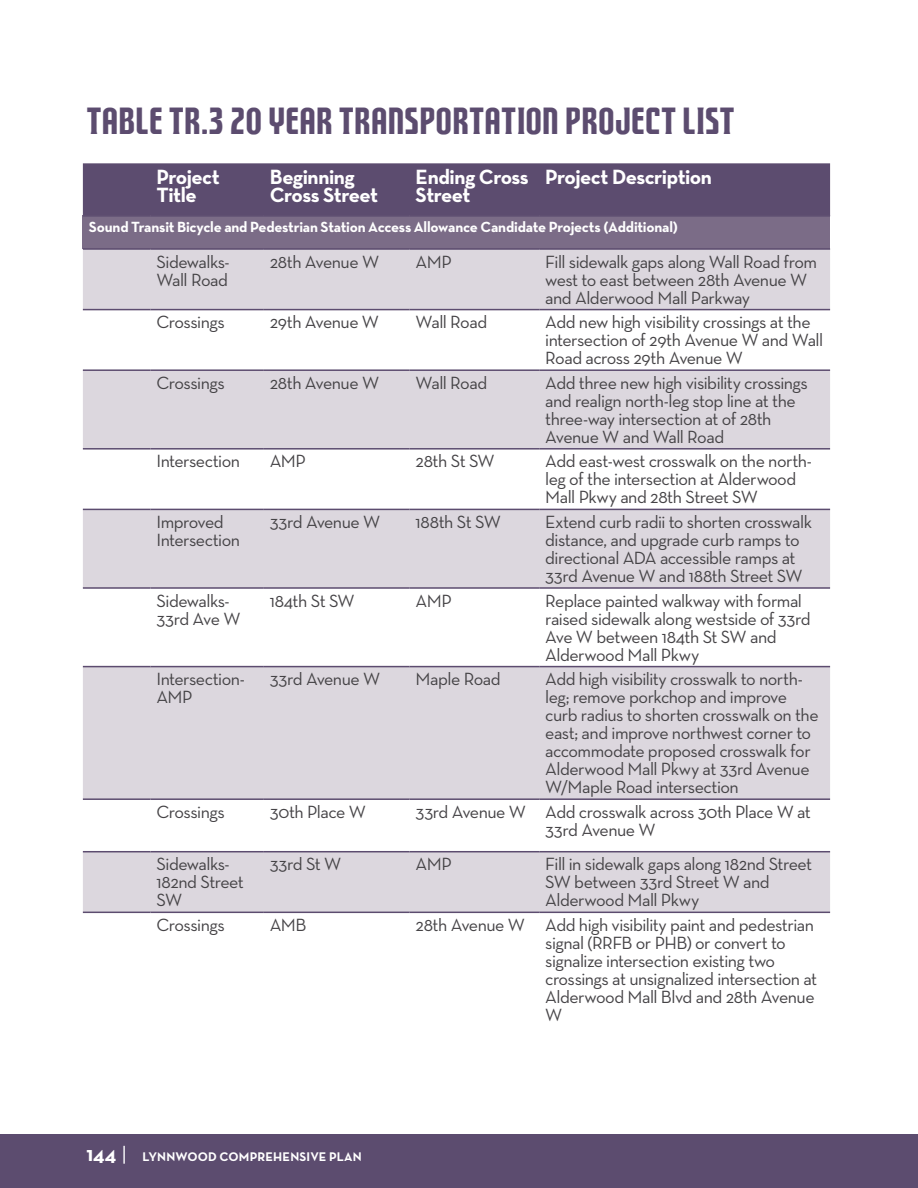
<style>
.page{position:relative;width:918px;height:1188px;background:#fff}
.page>*{position:absolute;margin:0;border:0;box-sizing:border-box;transform-origin:0 0}
.Heading_2{font:36px "FTYSTRATEGYCIDENCV";letter-spacing:-.01em;color:#5c4c6f}
.Body_Text{font:700 21px/18px "Neutra Text";letter-spacing:-.025em;color:#fff}
.Body_Text-2{font:18px/18px "Neutra Text";letter-spacing:-.03em;color:#454346}
.Body_Text-3{font:700 15px "Neutra Text";letter-spacing:-.015em;color:#fff}
.t1{font:700 12.75px "Neutra Text";letter-spacing:.01em;color:#fff}
.s1{font-size:21px}
.s2{font-weight:400;font-size:21px}
</style>
<div class="page">
<div style="left:0;top:1134px;width:918px;height:54px;background:#5c4c6f"></div>
<div style="left:83px;top:163px;width:747px;height:52px;background:#5c4c6f"></div>
<div style="left:83px;top:216px;width:747px;height:33px;background:#7b6c87"></div>
<svg style="left:83px;top:250px;width:747px;height:662px;fill:#dcd7de"></svg>
<hr style="left:83px;top:215px;width:67px;height:2px;background:#5c4c6f">
<hr style="left:150px;top:215px;width:114px;height:2px;background:#5c4c6f">
<hr style="left:264px;top:215px;width:146px;height:2px;background:#5c4c6f">
<hr style="left:410px;top:215px;width:129px;height:2px;background:#5c4c6f">
<hr style="left:539px;top:215px;width:291px;height:2px;background:#5c4c6f">
<hr style="left:83px;top:248px;width:67px;height:2px;background:#5c4c6f">
<hr style="left:150px;top:248px;width:114px;height:2px;background:#5c4c6f">
<hr style="left:264px;top:248px;width:146px;height:2px;background:#5c4c6f">
<hr style="left:410px;top:248px;width:129px;height:2px;background:#5c4c6f">
<hr style="left:539px;top:248px;width:291px;height:2px;background:#5c4c6f">
<hr style="left:83px;top:309px;width:67px;height:1px;background:#5c4c6f">
<hr style="left:150px;top:309px;width:114px;height:1px;background:#5c4c6f">
<hr style="left:264px;top:309px;width:146px;height:1px;background:#5c4c6f">
<hr style="left:410px;top:309px;width:129px;height:1px;background:#5c4c6f">
<hr style="left:539px;top:309px;width:291px;height:1px;background:#5c4c6f">
<hr style="left:83px;top:369px;width:67px;height:2px;background:#5c4c6f">
<hr style="left:150px;top:369px;width:114px;height:2px;background:#5c4c6f">
<hr style="left:264px;top:369px;width:146px;height:2px;background:#5c4c6f">
<hr style="left:410px;top:369px;width:129px;height:2px;background:#5c4c6f">
<hr style="left:539px;top:369px;width:291px;height:2px;background:#5c4c6f">
<hr style="left:83px;top:448px;width:67px;height:2px;background:#5c4c6f">
<hr style="left:150px;top:448px;width:114px;height:2px;background:#5c4c6f">
<hr style="left:264px;top:448px;width:146px;height:2px;background:#5c4c6f">
<hr style="left:410px;top:448px;width:129px;height:2px;background:#5c4c6f">
<hr style="left:539px;top:448px;width:291px;height:2px;background:#5c4c6f">
<hr style="left:83px;top:509px;width:67px;height:1px;background:#5c4c6f">
<hr style="left:150px;top:509px;width:114px;height:1px;background:#5c4c6f">
<hr style="left:264px;top:509px;width:146px;height:1px;background:#5c4c6f">
<hr style="left:410px;top:509px;width:129px;height:1px;background:#5c4c6f">
<hr style="left:539px;top:509px;width:291px;height:1px;background:#5c4c6f">
<hr style="left:83px;top:587px;width:67px;height:2px;background:#5c4c6f">
<hr style="left:150px;top:587px;width:114px;height:2px;background:#5c4c6f">
<hr style="left:264px;top:587px;width:146px;height:2px;background:#5c4c6f">
<hr style="left:410px;top:587px;width:129px;height:2px;background:#5c4c6f">
<hr style="left:539px;top:587px;width:291px;height:2px;background:#5c4c6f">
<hr style="left:83px;top:666px;width:67px;height:1px;background:#5c4c6f">
<hr style="left:150px;top:666px;width:114px;height:1px;background:#5c4c6f">
<hr style="left:264px;top:666px;width:146px;height:1px;background:#5c4c6f">
<hr style="left:410px;top:666px;width:129px;height:1px;background:#5c4c6f">
<hr style="left:539px;top:666px;width:291px;height:1px;background:#5c4c6f">
<hr style="left:83px;top:798px;width:67px;height:2px;background:#5c4c6f">
<hr style="left:150px;top:798px;width:114px;height:2px;background:#5c4c6f">
<hr style="left:264px;top:798px;width:146px;height:2px;background:#5c4c6f">
<hr style="left:410px;top:798px;width:129px;height:2px;background:#5c4c6f">
<hr style="left:539px;top:798px;width:291px;height:2px;background:#5c4c6f">
<hr style="left:83px;top:851px;width:67px;height:1px;background:#5c4c6f">
<hr style="left:150px;top:851px;width:114px;height:1px;background:#5c4c6f">
<hr style="left:264px;top:851px;width:146px;height:1px;background:#5c4c6f">
<hr style="left:410px;top:851px;width:129px;height:1px;background:#5c4c6f">
<hr style="left:539px;top:851px;width:291px;height:1px;background:#5c4c6f">
<hr style="left:83px;top:912px;width:67px;height:1px;background:#5c4c6f">
<hr style="left:150px;top:912px;width:114px;height:1px;background:#5c4c6f">
<hr style="left:264px;top:912px;width:146px;height:1px;background:#5c4c6f">
<hr style="left:410px;top:912px;width:129px;height:1px;background:#5c4c6f">
<hr style="left:539px;top:912px;width:291px;height:1px;background:#5c4c6f">
<p class="Heading_2" style="left:86px;top:96px;width:650px">TABLE TR.3 20 YEAR TRANSPORTATION PROJECT LIST</p>
<p class="Body_Text" style="left:156px;top:167px;width:65px">Project<br>Title</p>
<p class="Body_Text" style="left:270px;top:167px;width:110px">Beginning<br>Cross Street</p>
<p class="Body_Text" style="left:416px;top:167px;width:115px">Ending Cross<br>Street</p>
<p class="Body_Text" style="left:545px;top:167px;width:168px">Project Description</p>
<p class="Body_Text-3" style="left:89px;top:218px;width:591px">Sound Transit Bicycle and Pedestrian Station Access Allowance Candidate Projects (Additional)</p>
<p class="Body_Text-2" style="left:156px;top:252px;width:75px">Sidewalks-<br>Wall Road</p>
<p class="Body_Text-2" style="left:270px;top:252px;width:111px">28th Avenue W</p>
<p class="Body_Text-2" style="left:416px;top:252px;width:38px">AMP</p>
<p class="Body_Text-2" style="left:545px;top:252px;width:273px">Fill sidewalk gaps along Wall Road from west to east between 28th Avenue W and Alderwood Mall Parkway</p>
<p class="Body_Text-2" style="left:156px;top:313px;width:70px">Crossings</p>
<p class="Body_Text-2" style="left:270px;top:313px;width:111px">29th Avenue W</p>
<p class="Body_Text-2" style="left:416px;top:313px;width:73px">Wall Road</p>
<p class="Body_Text-2" style="left:545px;top:313px;width:279px">Add new high visibility crossings at the intersection of 29th Avenue W and Wall<br>Road across 29th Avenue W</p>
<p class="Body_Text-2" style="left:156px;top:373px;width:70px">Crossings</p>
<p class="Body_Text-2" style="left:270px;top:373px;width:111px">28th Avenue W</p>
<p class="Body_Text-2" style="left:416px;top:373px;width:73px">Wall Road</p>
<p class="Body_Text-2" style="left:545px;top:373px;width:264px">Add three new high visibility crossings and realign north-leg stop line at the three-way intersection at of 28th Avenue W and Wall Road</p>
<p class="Body_Text-2" style="left:156px;top:452px;width:85px">Intersection</p>
<p class="Body_Text-2" style="left:270px;top:452px;width:38px">AMP</p>
<p class="Body_Text-2" style="left:416px;top:452px;width:81px">28th St SW</p>
<p class="Body_Text-2" style="left:545px;top:452px;width:268px">Add east-west crosswalk on the north&shy;leg of the intersection at Alderwood<br>Mall Pkwy and 28th Street SW</p>
<p class="Body_Text-2" style="left:156px;top:513px;width:85px">Improved<br>Intersection</p>
<p class="Body_Text-2" style="left:270px;top:513px;width:112px">33rd Avenue W</p>
<p class="Body_Text-2" style="left:416px;top:513px;width:87px">188th St SW</p>
<p class="Body_Text-2" style="left:545px;top:513px;width:268px">Extend curb radii to shorten crosswalk distance, and upgrade curb ramps to directional ADA accessible ramps at 33rd Avenue W and 188th Street SW</p>
<p class="Body_Text-2" style="left:156px;top:591px;width:86px">Sidewalks-<br>33rd Ave W</p>
<p class="Body_Text-2" style="left:270px;top:591px;width:86px">184th St SW</p>
<p class="Body_Text-2" style="left:416px;top:591px;width:38px">AMP</p>
<p class="Body_Text-2" style="left:545px;top:591px;width:267px">Replace painted walkway with formal raised sidewalk along westside of 33rd<br>Ave W between 184th St SW and<br>Alderwood Mall Pkwy</p>
<p class="Body_Text-2" style="left:156px;top:670px;width:90px">Intersection-<br>AMP</p>
<p class="Body_Text-2" style="left:270px;top:670px;width:112px">33rd Avenue W</p>
<p class="Body_Text-2" style="left:416px;top:670px;width:87px">Maple Road</p>
<p class="Body_Text-2" style="left:545px;top:670px;width:275px">Add high visibility crosswalk to north&shy;leg; remove porkchop and improve curb radius to shorten crosswalk on the east; and improve northwest corner to accommodate proposed crosswalk for Alderwood Mall Pkwy at 33rd Avenue W/Maple Road intersection</p>
<p class="Body_Text-2" style="left:156px;top:802px;width:70px">Crossings</p>
<p class="Body_Text-2" style="left:270px;top:802px;width:97px">30th Place W</p>
<p class="Body_Text-2" style="left:416px;top:802px;width:112px">33rd Avenue W</p>
<p class="Body_Text-2" style="left:545px;top:802px;width:267px">Add crosswalk across 30th Place W at<br>33rd Avenue W</p>
<p class="Body_Text-2" style="left:156px;top:855px;width:89px">Sidewalks-<br>182nd Street<br>SW</p>
<p class="Body_Text-2" style="left:270px;top:855px;width:73px">33rd St W</p>
<p class="Body_Text-2" style="left:416px;top:855px;width:38px">AMP</p>
<p class="Body_Text-2" style="left:545px;top:855px;width:269px">Fill in sidewalk gaps along 182nd Street<br>SW between 33rd Street W and<br>Alderwood Mall Pkwy</p>
<p class="Body_Text-2" style="left:156px;top:916px;width:70px">Crossings</p>
<p class="Body_Text-2" style="left:270px;top:916px;width:38px">AMB</p>
<p class="Body_Text-2" style="left:416px;top:916px;width:111px">28th Avenue W</p>
<p class="Body_Text-2" style="left:545px;top:916px;width:274px">Add high visibility paint and pedestrian signal (RRFB or PHB) or convert to signalize intersection existing two crossings at unsignalized intersection at<br>Alderwood Mall Blvd and 28th Avenue<br>W</p>
<p class="t1" style="left:86px;top:1149px;width:277px"><span class="s1">144</span> <span class="s2">|</span> LYNNWOOD COMPREHENSIVE PLAN</p>
</div>
